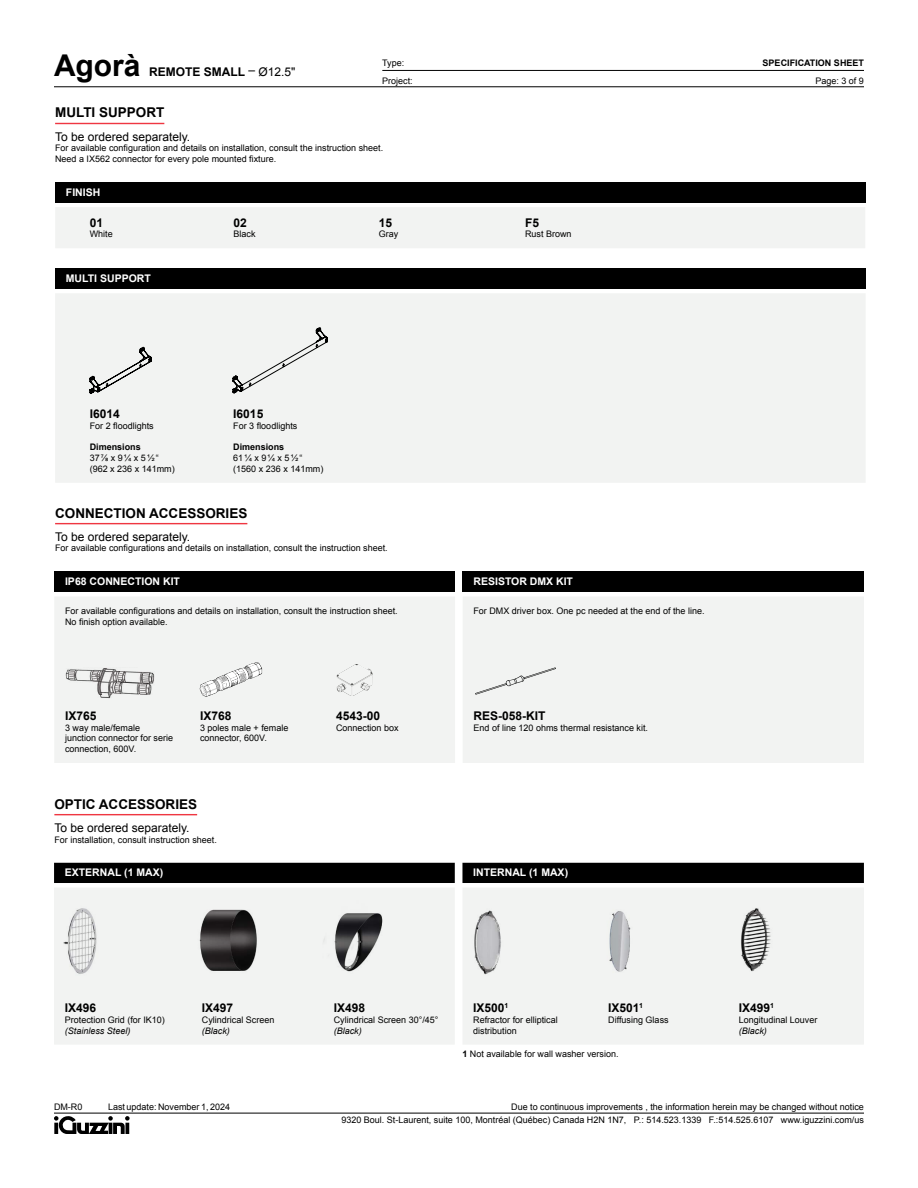
<style>
.page{position:relative;width:918px;height:1188px;background:#fff}
.page>*{position:absolute;margin:0;border:0;box-sizing:border-box;transform-origin:0 0}
.t1{font:700 30px "Arial";color:#000}
.t2{font:700 13.5px "Arial";color:#000}
.t3{font:700 12px "Arial";color:#000}
.t4{font:12px "Arial";color:#000}
.t5{font:700 10.5px "Arial";color:#fff}
.t6{font:9px/10.8px "Arial";color:#000}
.t7{font:700 9px "Arial";color:#000}
.t8{font:italic 9px "Arial";color:#000}
.s1{font-weight:400}
.s2{font-weight:700}
</style>
<div class="page">
<hr style="left:54px;top:86px;width:810px;height:1px;background:#000">
<hr style="left:382px;top:70px;width:482px;height:1px;background:#000">
<svg style="left:54px;top:1116px;width:76px;height:18px"></svg>
<hr style="left:54px;top:1113px;width:810px;height:1px;background:#000">
<hr style="left:55px;top:523px;width:192px;height:1px;background:#ef3742">
<div style="left:54px;top:572px;width:401px;height:20px;background:#000"></div>
<div style="left:55px;top:597px;width:400px;height:166px;background:#f2f3f2"></div>
<img style="left:65px;top:667px;width:89px;height:32px">
<svg style="left:200px;top:663px;width:62px;height:34px"></svg>
<img style="left:337px;top:664px;width:36px;height:32px">
<div style="left:463px;top:572px;width:401px;height:20px;background:#000"></div>
<div style="left:463px;top:597px;width:401px;height:166px;background:#f2f3f2"></div>
<svg style="left:475px;top:667px;width:81px;height:28px"></svg>
<hr style="left:54px;top:814px;width:143px;height:1px;background:#ef3742">
<div style="left:54px;top:863px;width:401px;height:20px;background:#000"></div>
<div style="left:54px;top:888px;width:401px;height:156px;background:#f2f3f2"></div>
<img style="left:54px;top:889px;width:80px;height:102px">
<img style="left:191px;top:892px;width:86px;height:96px">
<img style="left:323px;top:896px;width:81px;height:89px">
<div style="left:462px;top:863px;width:402px;height:20px;background:#000"></div>
<div style="left:463px;top:888px;width:401px;height:156px;background:#f2f3f2"></div>
<img style="left:463px;top:888px;width:85px;height:105px">
<img style="left:598px;top:888px;width:65px;height:105px">
<img style="left:728px;top:888px;width:77px;height:104px">
<div style="left:55px;top:182px;width:810px;height:21px;background:#000"></div>
<div style="left:55px;top:207px;width:810px;height:41px;background:#f2f3f2"></div>
<hr style="left:55px;top:123px;width:109px;height:1px;background:#ef3742">
<div style="left:55px;top:269px;width:811px;height:20px;background:#000"></div>
<div style="left:55px;top:294px;width:810px;height:189px;background:#f2f3f2"></div>
<svg style="left:90px;top:347px;width:62px;height:46px"></svg>
<svg style="left:233px;top:327px;width:95px;height:66px"></svg>
<h1 class="t1" style="left:54px;top:46px;width:88px">Agorà</h1>
<h3 class="t3" style="left:149px;top:64px;width:148px">REMOTE SMALL <span class="s1">– Ø12.5"</span></h3>
<p class="t6" style="left:382px;top:58px;width:24px">Type:</p>
<p class="t7" style="left:763px;top:57px;width:103px">SPECIFICATION SHEET</p>
<p class="t6" style="left:382px;top:75px;width:32px">Project:</p>
<p class="t6" style="left:815px;top:75px;width:50px">Page: 3 of 9</p>
<h2 class="t2" style="left:55px;top:104px;width:111px">MULTI SUPPORT</h2>
<h3 class="t4" style="left:55px;top:128px;width:137px">To be ordered separately.</h3>
<p class="t6" style="left:55px;top:143px;width:330px">For available configuration and details on installation, consult the instruction sheet.<br>Need a IX562 connector for every pole mounted fixture.</p>
<p class="t5" style="left:66px;top:185px;width:36px">FINISH</p>
<h3 class="t3" style="left:90px;top:215px;width:15px">01</h3>
<p class="t6" style="left:90px;top:229px;width:25px">White</p>
<p class="t5" style="left:66px;top:272px;width:86px">MULTI SUPPORT</p>
<h3 class="t3" style="left:234px;top:215px;width:15px">02</h3>
<p class="t6" style="left:234px;top:229px;width:24px">Black</p>
<h3 class="t3" style="left:379px;top:215px;width:15px">15</h3>
<p class="t6" style="left:379px;top:229px;width:21px">Gray</p>
<h3 class="t3" style="left:525px;top:215px;width:16px">F5</h3>
<p class="t6" style="left:525px;top:229px;width:48px">Rust Brown</p>
<h3 class="t3" style="left:90px;top:406px;width:32px">I6014</h3>
<p class="t6" style="left:90px;top:420px;width:66px">For 2 floodlights</p>
<p class="t7" style="left:90px;top:441px;width:53px">Dimensions</p>
<p class="t6" style="left:90px;top:453px;width:87px">37⅞ x 9¼ x 5½“ (962 x 236 x 141mm)</p>
<h3 class="t3" style="left:233px;top:406px;width:32px">I6015</h3>
<p class="t6" style="left:233px;top:420px;width:66px">For 3 floodlights</p>
<p class="t7" style="left:233px;top:441px;width:53px">Dimensions</p>
<p class="t6" style="left:233px;top:453px;width:92px">61¼ x 9¼ x 5½“ (1560 x 236 x 141mm)</p>
<h2 class="t2" style="left:55px;top:504px;width:194px">CONNECTION ACCESSORIES</h2>
<h3 class="t4" style="left:55px;top:529px;width:137px">To be ordered separately.</h3>
<p class="t6" style="left:55px;top:543px;width:334px">For available configurations and details on installation, consult the instruction sheet.</p>
<p class="t5" style="left:65px;top:575px;width:116px">IP68 CONNECTION KIT</p>
<p class="t6" style="left:65px;top:605px;width:334px">For available configurations and details on installation, consult the instruction sheet.<br>No finish option available.</p>
<h3 class="t3" style="left:65px;top:708px;width:33px">IX765</h3>
<p class="t6" style="left:65px;top:722px;width:110px">3 way male/female junction connector for serie connection, 600V.</p>
<h3 class="t3" style="left:200px;top:708px;width:33px">IX768</h3>
<p class="t6" style="left:200px;top:722px;width:90px">3 poles male + female connector, 600V.</p>
<h2 class="t2" style="left:54px;top:795px;width:144px">OPTIC ACCESSORIES</h2>
<h3 class="t4" style="left:54px;top:820px;width:137px">To be ordered separately.</h3>
<p class="t6" style="left:54px;top:834px;width:164px">For installation, consult instruction sheet.</p>
<p class="t5" style="left:65px;top:866px;width:100px">EXTERNAL (1 MAX)</p>
<h3 class="t3" style="left:336px;top:708px;width:46px">4543-00</h3>
<p class="t6" style="left:336px;top:722px;width:64px">Connection box</p>
<p class="t5" style="left:473px;top:575px;width:101px">RESISTOR DMX KIT</p>
<p class="t6" style="left:473px;top:605px;width:233px">For DMX driver box. One pc needed at the end of the line.</p>
<h3 class="t3" style="left:473px;top:708px;width:74px">RES-058-KIT</h3>
<p class="t6" style="left:473px;top:722px;width:176px">End of line 120 ohms thermal resistance kit.</p>
<p class="t5" style="left:473px;top:866px;width:96px">INTERNAL (1 MAX)</p>
<h3 class="t3" style="left:65px;top:1000px;width:33px">IX496</h3>
<p class="t6" style="left:65px;top:1015px;width:102px">Protection Grid (for IK10)</p>
<p class="t8" style="left:65px;top:1025px;width:67px">(Stainless Steel)</p>
<h3 class="t3" style="left:202px;top:1000px;width:33px">IX497</h3>
<p class="t6" style="left:202px;top:1015px;width:74px">Cylindrical Screen</p>
<p class="t8" style="left:202px;top:1025px;width:29px">(Black)</p>
<h3 class="t3" style="left:334px;top:1000px;width:33px">IX498</h3>
<p class="t6" style="left:334px;top:1015px;width:106px">Cylindrical Screen 30°/45°</p>
<p class="t8" style="left:334px;top:1025px;width:29px">(Black)</p>
<h3 class="t3" style="left:473px;top:1000px;width:37px">IX500<sup>1</sup></h3>
<p class="t6" style="left:473px;top:1015px;width:86px">Refractor for elliptical distribution</p>
<h3 class="t3" style="left:608px;top:1000px;width:36px">IX501<sup>1</sup></h3>
<p class="t6" style="left:608px;top:1015px;width:62px">Diffusing Glass</p>
<p class="t6" style="left:462px;top:1049px;width:158px"><span class="s2">1</span> Not available for wall washer version.</p>
<h3 class="t3" style="left:739px;top:1000px;width:37px">IX499<sup>1</sup></h3>
<p class="t6" style="left:739px;top:1015px;width:80px">Longitudinal Louver</p>
<p class="t8" style="left:739px;top:1025px;width:29px">(Black)</p>
<p class="t6" style="left:54px;top:1102px;width:30px">DM-R0</p>
<p class="t6" style="left:108px;top:1102px;width:124px">Last update: November 1, 2024</p>
<p class="t6" style="left:341px;top:1101px;width:524px;line-height:12.5px;text-align:right">Due to continuous improvements , the information herein may be changed without notice<br>9320 Boul. St-Laurent, suite 100, Montréal (Québec) Canada H2N 1N7, P.: 514.523.1339 F.:514.525.6107 www.iguzzini.com/us</p>
</div>
